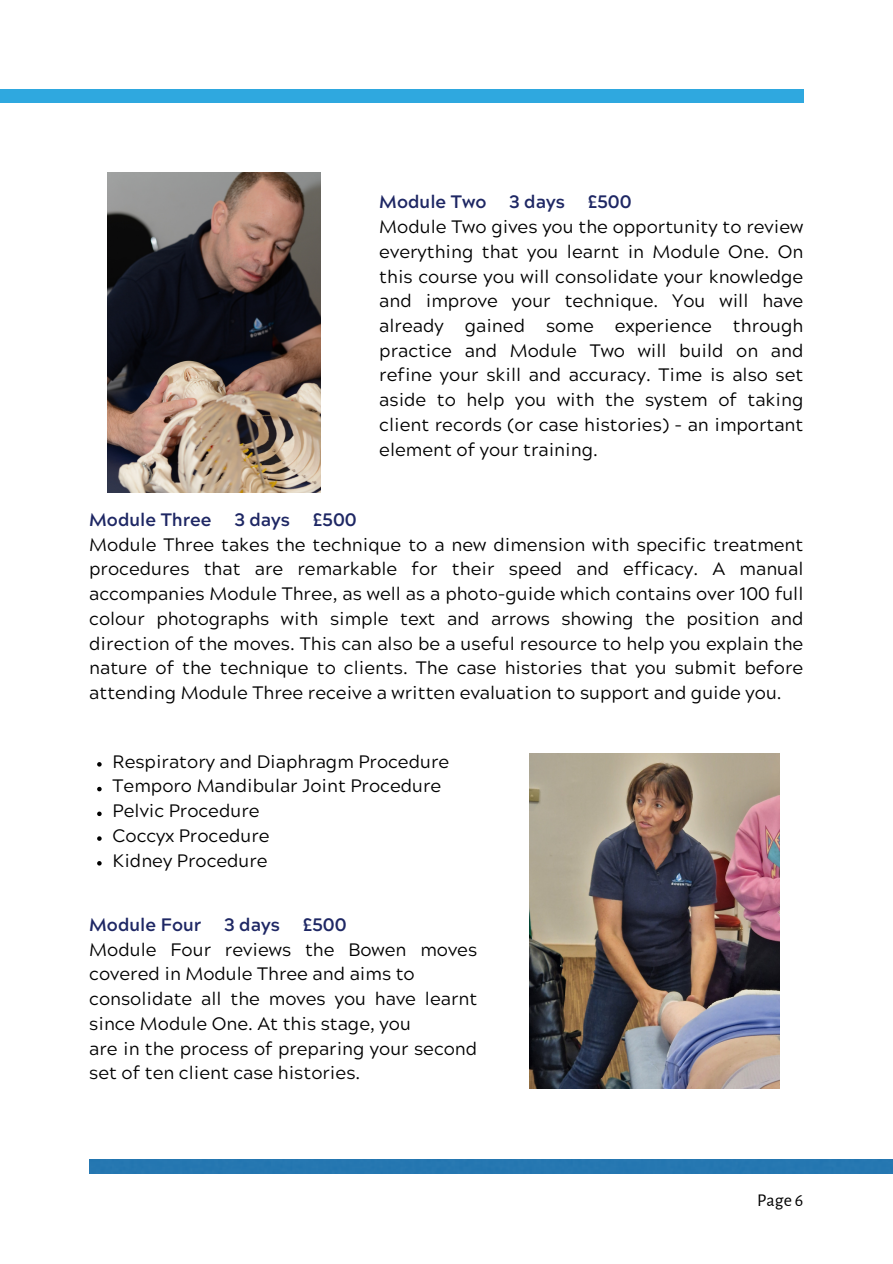
<style>
.page{position:relative;width:893px;height:1264px;background:#fff}
.page>*{position:absolute;margin:0;border:0;box-sizing:border-box;transform-origin:0 0}
.t1{font:18px/24.8px "Acherus Grotesque";color:#000}
.t2{font:700 18px "Acherus Grotesque";color:#1e2764}
.t3{font:18px "Alegreya Sans";color:#000}
</style>
<div class="page">
<img style="left:107px;top:172px;width:214px;height:321px">
<div style="left:0;top:89px;width:803px;height:14px;background:#2fa8df"></div>
<div style="left:89px;top:1159px;width:803px;height:14px;background:#2577b1"></div>
<img style="left:529px;top:753px;width:250px;height:335px">
<svg style="left:97px;top:762px;width:5px;height:4px"></svg>
<svg style="left:97px;top:786px;width:5px;height:5px"></svg>
<svg style="left:97px;top:811px;width:5px;height:5px"></svg>
<svg style="left:97px;top:836px;width:5px;height:4px"></svg>
<svg style="left:97px;top:861px;width:5px;height:4px"></svg>
<p class="t2" style="left:379px;top:195px;width:109px">Module Two</p>
<p class="t2" style="left:509px;top:195px;width:57px">3 days</p>
<p class="t2" style="left:587px;top:195px;width:45px">£500</p>
<p class="t1" style="left:379px;top:217px;width:425px;text-align:justify">Module Two gives you the opportunity to review everything that you learnt in Module One. On this course you will consolidate your knowledge and improve your technique. You will have already gained some experience through practice and Module Two will build on and refine your skill and accuracy. Time is also set aside to help you with the system of taking client records (or case histories) - an important element of your training.</p>
<p class="t2" style="left:89px;top:512px;width:124px">Module Three</p>
<p class="t2" style="left:234px;top:512px;width:57px">3 days</p>
<p class="t2" style="left:313px;top:512px;width:45px">£500</p>
<p class="t1" style="left:89px;top:534px;width:715px;text-align:justify">Module Three takes the technique to a new dimension with specific treatment procedures that are remarkable for their speed and efficacy. A manual accompanies Module Three, as well as a photo-guide which contains over 100 full colour photographs with simple text and arrows showing the position and direction of the moves. This can also be a useful resource to help you explain the nature of the technique to clients. The case histories that you submit before attending Module Three receive a written evaluation to support and guide you.</p>
<p class="t1" style="left:113px;top:751px;width:338px">Respiratory and Diaphragm Procedure</p>
<p class="t1" style="left:113px;top:776px;width:330px">Temporo Mandibular Joint Procedure</p>
<p class="t1" style="left:113px;top:801px;width:148px">Pelvic Procedure</p>
<p class="t1" style="left:113px;top:825px;width:158px">Coccyx Procedure</p>
<p class="t1" style="left:113px;top:850px;width:157px">Kidney Procedure</p>
<p class="t2" style="left:89px;top:917px;width:114px">Module Four</p>
<p class="t2" style="left:224px;top:917px;width:57px">3 days</p>
<p class="t2" style="left:303px;top:917px;width:45px">£500</p>
<p class="t1" style="left:89px;top:939px;width:389px">Module Four reviews the Bowen moves covered in Module Three and aims to</p>
<p class="t1" style="left:89px;top:988px;width:389px">consolidate all the moves you have learnt since Module One. At this stage, you</p>
<p class="t1" style="left:89px;top:1038px;width:389px">are in the process of preparing your second set of ten client case histories.</p>
<p class="t3" style="left:757px;top:1191px;width:48px">Page 6</p>
</div>
